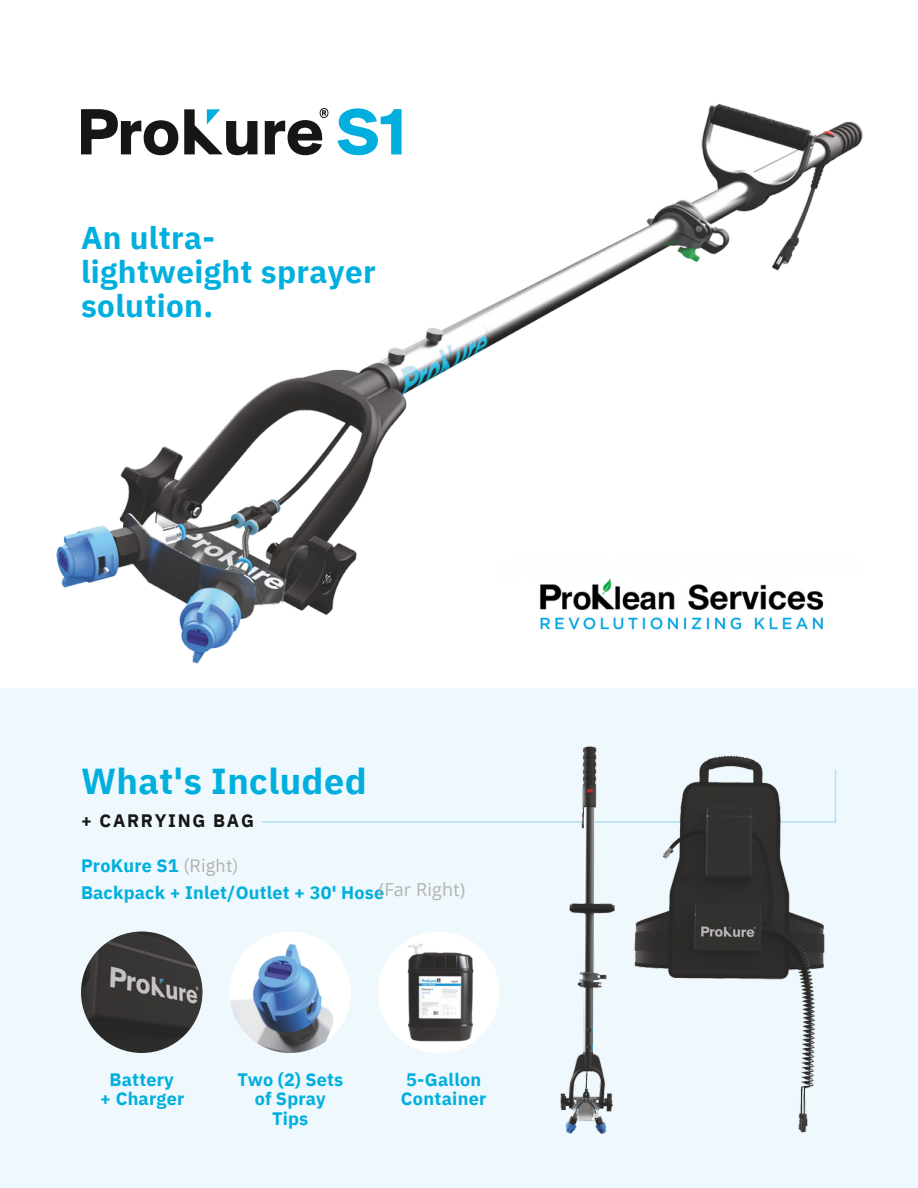
<style>
.page{position:relative;width:918px;height:1188px;background:#fff}
.page>*{position:absolute;margin:0;border:0;box-sizing:border-box;transform-origin:0 0}
.t1{font:700 36px "IBM Plex Sans";letter-spacing:.015em;color:#00afde}
.t2{font:700 31.5px/33.8px "IBM Plex Sans";letter-spacing:.01em;color:#00afde}
.t3{font:700 18px/19.2px "IBM Plex Sans";letter-spacing:.01em;color:#00afde;text-align:center}
.t4{font:700 18px "IBM Plex Sans";letter-spacing:.095em;color:#171615}
.t5{font:18px "Open Sans";letter-spacing:.01em;color:#b2b2b1}
.s1{font-weight:400;color:#b2b2b1}
</style>
<div class="page">
<img style="left:56px;top:104px;width:807px;height:560px">
<div style="left:0;top:688px;width:918px;height:500px;background:#eef8fd"></div>
<svg style="left:262px;top:769px;width:574px;height:54px"></svg>
<svg style="left:81px;top:109px;width:37px;height:45px"></svg>
<svg style="left:131px;top:120px;width:47px;height:35px"></svg>
<svg style="left:184px;top:109px;width:73px;height:46px"></svg>
<svg style="left:275px;top:108px;width:53px;height:47px"></svg>
<svg style="left:338px;top:108px;width:64px;height:47px"></svg>
<img style="left:646px;top:755px;width:181px;height:378px">
<img style="left:557px;top:746px;width:89px;height:388px">
<img style="left:230px;top:932px;width:121px;height:121px;border-radius:50%">
<div style="left:378px;top:932px;width:122px;height:121px;background:#fff;border-radius:50%"></div>
<img style="left:391px;top:943px;width:98px;height:99px">
<img style="left:81px;top:932px;width:121px;height:121px;border-radius:50%">
<img style="left:500px;top:559px;width:360px;height:94px">
<h2 class="t2" style="left:81px;top:221px;width:296px">An ultra&shy;lightweight sprayer solution.</h2>
<h1 class="t1" style="left:81px;top:757px;width:287px">What's Included</h1>
<p class="t4" style="left:81px;top:809px;width:175px">+ CARRYING BAG</p>
<p class="t3" style="left:81px;top:852px;width:305px;line-height:27px;text-align:left">ProKure S1 <span class="s1">(Right)<br></span>Backpack + Inlet/Outlet + 30' Hose</p>
<p class="t5" style="left:379px;top:877px;width:88px">(Far Right)</p>
<p class="t3" style="left:100px;top:1070px;width:86px">Battery<br>+ Charger</p>
<p class="t3" style="left:237px;top:1070px;width:107px">Two (2) Sets of Spray<br>Tips</p>
<p class="t3" style="left:401px;top:1070px;width:87px;text-align:left">5-Gallon<br>Container</p>
</div>
